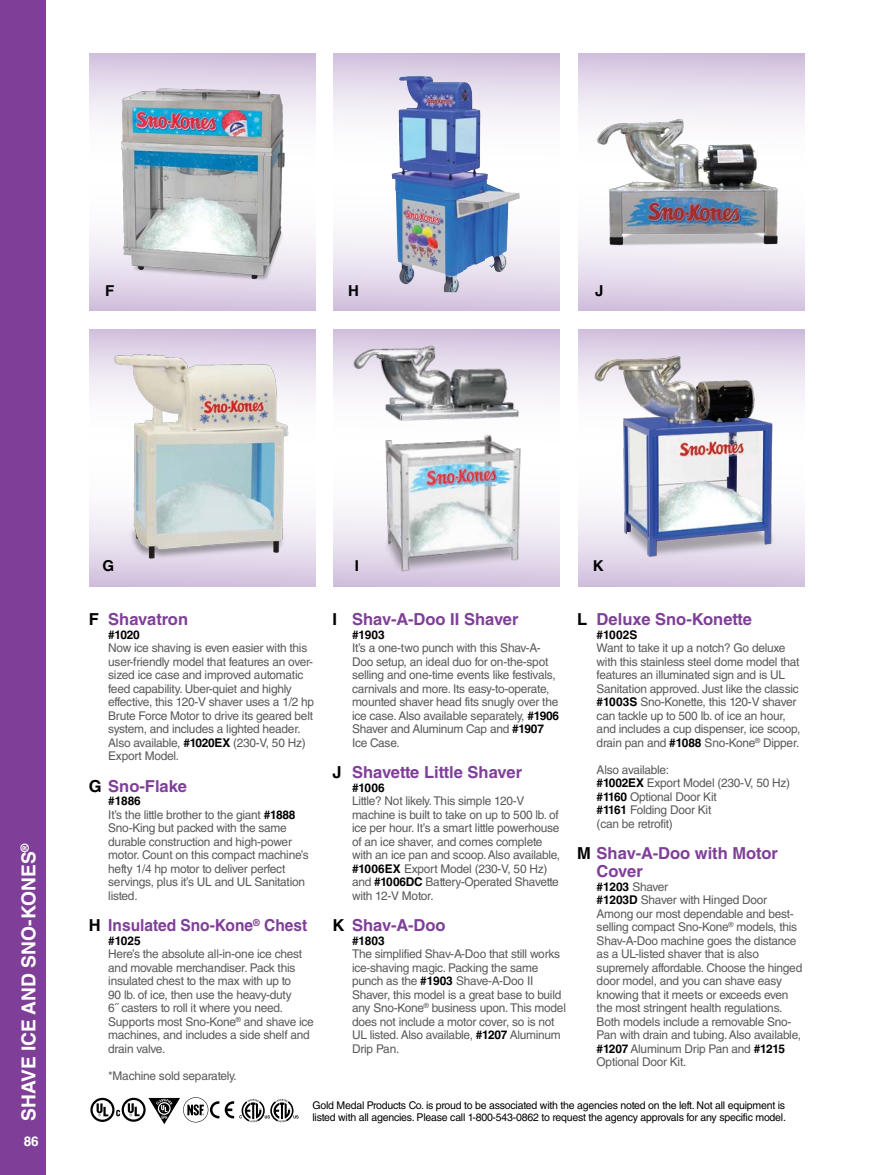
<style>
.page{position:relative;width:878px;height:1175px;background:#fff}
.page>*{position:absolute;margin:0;border:0;box-sizing:border-box;transform-origin:0 0}
.t1{font:700 19.2px "Helvetica LT Std";color:#fff}
.t2{font:700 16.5px/18px "Helvetica LT Std";color:#7f3f98}
.t3{font:700 16.5px "Helvetica LT Std";color:#7f3f98;scale:.94 1}
.t4{font:700 15px "Helvetica LT Std";color:#000}
.t5{font:700 13.5px "Helvetica LT Std";color:#fff}
.t6{font:12px/13.5px "Helvetica LT Std";letter-spacing:-.02em;color:#58595b}
.t7{font:10.65px "Helvetica LT Std";letter-spacing:-.02em;color:#000}
.s1{color:#000}
.s2{font-weight:700;color:#000}
</style>
<div class="page">
<div style="left:0;top:0;width:46px;height:1174px;background:#7f3f98"></div>
<svg style="left:225px;top:1099px;width:73px;height:23px"></svg>
<svg style="left:90px;top:1097px;width:129px;height:27px"></svg>
<svg style="left:89px;top:53px;width:226px;height:258px"></svg>
<svg style="left:89px;top:329px;width:226px;height:257px"></svg>
<svg style="left:333px;top:53px;width:227px;height:258px"></svg>
<svg style="left:578px;top:53px;width:226px;height:258px"></svg>
<svg style="left:578px;top:329px;width:226px;height:257px"></svg>
<svg style="left:333px;top:329px;width:227px;height:257px"></svg>
<img style="left:106px;top:340px;width:190px;height:237px">
<img style="left:391px;top:76px;width:116px;height:216px">
<img style="left:585px;top:348px;width:203px;height:217px">
<img style="left:591px;top:115px;width:196px;height:135px">
<img style="left:347px;top:339px;width:195px;height:244px">
<img style="left:114px;top:84px;width:185px;height:209px">
<p class="t4" style="left:105px;top:281px;width:11px">F</p>
<p class="t4" style="left:348px;top:281px;width:10px">H</p>
<p class="t4" style="left:595px;top:281px;width:10px">J</p>
<p class="t1" style="left:17px;top:1121px;width:279px;rotate:-90deg">shave ice and sno-Kones<sup>®</sup></p>
<p class="t5" style="left:24px;top:1133px;width:16px">86</p>
<p class="t4" style="left:103px;top:557px;width:13px">G</p>
<p class="t4" style="left:355px;top:557px;width:4px">I</p>
<p class="t4" style="left:592px;top:557px;width:12px">K</p>
<p class="t2" style="left:89px;top:610px;width:101px"><span class="s1">F</span> Shavatron</p>
<p class="t6" style="left:108px;top:628px;width:207px"><span class="s2">#1020<br></span>Now ice shaving is even easier with this user-friendly model that features an over&shy;sized ice case and improved automatic feed capability. Uber-quiet and highly effective, this 120-V shaver uses a 1/2 hp Brute Force Motor to drive its geared belt system, and includes a lighted header.<br>Also available, <span class="s2">#1020EX</span> (230-V, 50 Hz)<br>Export Model.</p>
<p class="t2" style="left:89px;top:776px;width:100px"><span class="s1">G</span> Sno-Flake</p>
<p class="t6" style="left:108px;top:794px;width:202px"><span class="s2">#1886<br></span>It’s the little brother to the giant <span class="s2">#1888<br></span>Sno-King but packed with the same durable construction and high-power motor. Count on this compact machine’s hefty 1/4 hp motor to deliver perfect servings, plus it’s UL and UL Sanitation listed.</p>
<p class="t3" style="left:89px;top:915px;width:234px"><span class="s1">H</span> Insulated Sno-Kone<sup>®</sup> Chest</p>
<p class="t6" style="left:108px;top:934px;width:207px"><span class="s2">#1025<br></span>Here’s the absolute all-in-one ice chest and movable merchandiser. Pack this insulated chest to the max with up to<br>90 lb. of ice, then use the heavy-duty<br>6˝ casters to roll it where you need.<br>Supports most Sno-Kone<sup>®</sup> and shave ice machines, and includes a side shelf and drain valve.</p>
<p class="t6" style="left:108px;top:1069px;width:130px">*Machine sold separately.</p>
<p class="t2" style="left:332px;top:610px;width:187px"><span class="s1">I</span> Shav-A-Doo II Shaver</p>
<p class="t6" style="left:352px;top:628px;width:209px"><span class="s2">#1903<br></span>It’s a one-two punch with this Shav-A-<br>Doo setup, an ideal duo for on-the-spot selling and one-time events like festivals, carnivals and more. Its easy-to-operate, mounted shaver head fits snugly over the ice case. Also available separately, <span class="s2">#1906<br></span>Shaver and Aluminum Cap and <span class="s2">#1907<br></span>Ice Case.</p>
<p class="t2" style="left:332px;top:763px;width:191px"><span class="s1">J</span> Shavette Little Shaver</p>
<p class="t6" style="left:352px;top:781px;width:210px"><span class="s2">#1006<br></span>Little? Not likely. This simple 120-V machine is built to take on up to 500 lb. of ice per hour. It’s a smart little powerhouse of an ice shaver, and comes complete with an ice pan and scoop. Also available, <span class="s2">#1006EX</span> Export Model (230-V, 50 Hz) and <span class="s2">#1006DC</span> Battery-Operated Shavette with 12-V Motor.</p>
<p class="t2" style="left:332px;top:916px;width:115px"><span class="s1">K</span> Shav-A-Doo</p>
<p class="t6" style="left:352px;top:934px;width:215px"><span class="s2">#1803<br></span>The simplified Shav-A-Doo that still works ice-shaving magic. Packing the same punch as the <span class="s2">#1903</span> Shave-A-Doo II<br>Shaver, this model is a great base to build any Sno-Kone<sup>®</sup> business upon. This model does not include a motor cover, so is not<br>UL listed. Also available, <span class="s2">#1207</span> Aluminum<br>Drip Pan.</p>
<p class="t2" style="left:577px;top:610px;width:176px"><span class="s1">L</span> Deluxe Sno-Konette</p>
<p class="t6" style="left:596px;top:628px;width:205px"><span class="s2">#1002S<br></span>Want to take it up a notch? Go deluxe with this stainless steel dome model that features an illuminated sign and is UL Sanitation approved. Just like the classic <span class="s2">#1003S</span> Sno-Konette, this 120-V shaver can tackle up to 500 lb. of ice an hour, and includes a cup dispenser, ice scoop, drain pan and <span class="s2">#1088</span> Sno-Kone<sup>®</sup> Dipper.</p>
<p class="t6" style="left:596px;top:763px;width:195px">Also available:<br><span class="s2">#1002EX</span> Export Model (230-V, 50 Hz) <span class="s2">#1160</span> Optional Door Kit<br><span class="s2">#1161</span> Folding Door Kit<br>(can be retrofit)</p>
<p class="t2" style="left:596px;top:844px;width:183px;text-indent:-20px"><span class="s1">M</span> Shav-A-Doo with Motor<br>Cover</p>
<p class="t6" style="left:596px;top:880px;width:207px"><span class="s2">#1203</span> Shaver<br><span class="s2">#1203D</span> Shaver with Hinged Door Among our most dependable and best&shy;selling compact Sno-Kone<sup>®</sup> models, this Shav-A-Doo machine goes the distance as a UL-listed shaver that is also supremely affordable. Choose the hinged door model, and you can shave easy knowing that it meets or exceeds even the most stringent health regulations.<br>Both models include a removable Sno-Pan with drain and tubing. Also available, <span class="s2">#1207</span> Aluminum Drip Pan and <span class="s2">#1215<br></span>Optional Door Kit.</p>
<p class="t7" style="left:312px;top:1099px;width:474px">Gold Medal Products Co. is proud to be associated with the agencies noted on the left. Not all equipment is</p>
<p class="t7" style="left:312px;top:1111px;width:475px">listed with all agencies. Please call 1-800-543-0862 to request the agency approvals for any specific model.</p>
</div>
